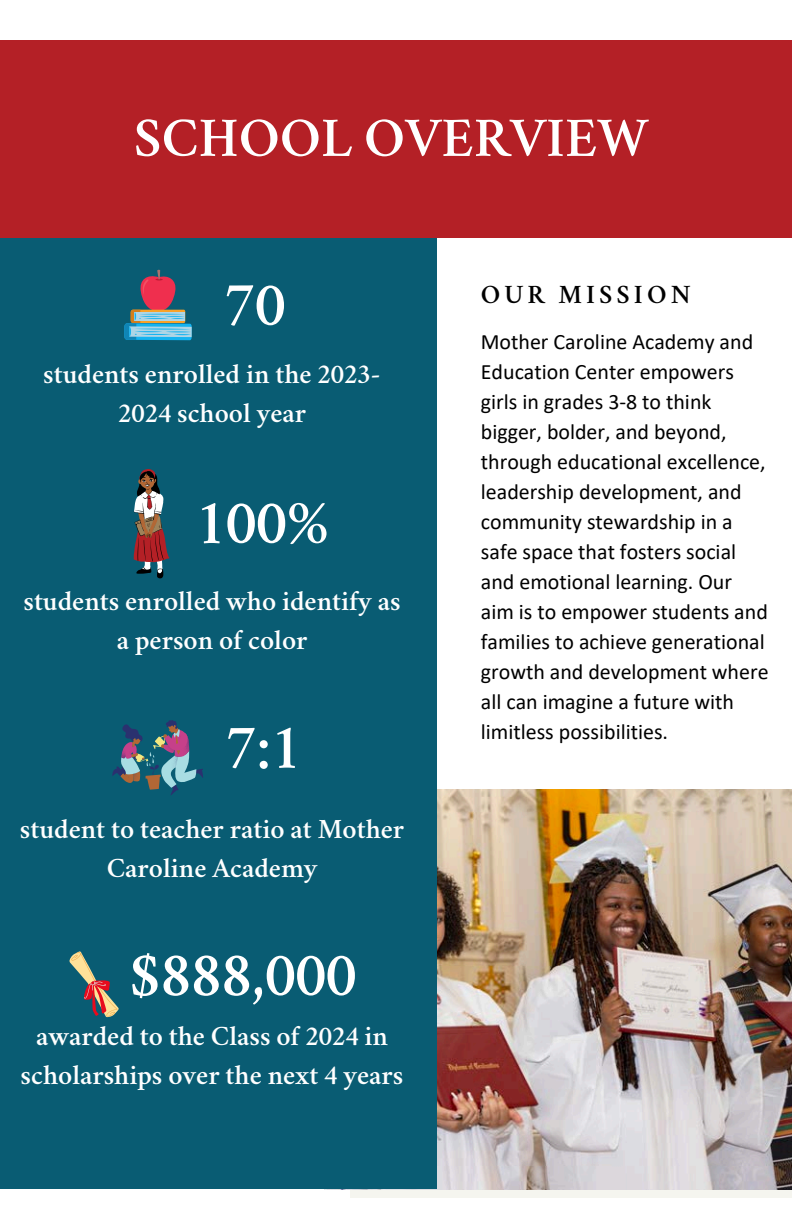
<style>
.page{position:relative;width:792px;height:1224px;background:#fff}
.page>*{position:absolute;margin:0;border:0;box-sizing:border-box;transform-origin:0 0}
.t1{font:600 64px "Crimson";color:#fff}
.t2{font:600 56px "Crimson";color:#fff}
.t3{font:600 28px/39px "Crimson";color:#fff;text-align:center}
.t4{font:600 26.6px "Crimson";letter-spacing:.155em;color:#000}
.t5{font:22px/30px "Calibri";color:#000}
</style>
<div class="page">
<div style="left:0;top:40px;width:792px;height:198px;background:#b42026"></div>
<img style="left:324px;top:788px;width:468px;height:402px">
<div style="left:0;top:238px;width:436px;height:951px;background:#095c73"></div>
<svg style="left:69px;top:951px;width:50px;height:66px"></svg>
<svg style="left:124px;top:270px;width:68px;height:70px"></svg>
<svg style="left:134px;top:469px;width:36px;height:109px"></svg>
<svg style="left:112px;top:720px;width:91px;height:75px"></svg>
<p class="t2" style="left:134px;top:117px;width:516px">SCHOOL OVERVIEW</p>
<p class="t1" style="left:225px;top:280px;width:62px">70</p>
<h1 class="t3" style="left:43px;top:358px;width:339px">students enrolled in the 2023-<br>2024 school year</h1>
<h1 class="t1" style="left:196px;top:498px;width:135px">100%</h1>
<h4 class="t3" style="left:23px;top:585px;width:379px">students enrolled who identify as a person of color</h4>
<h4 class="t1" style="left:226px;top:723px;width:77px">7:1</h4>
<p class="t3" style="left:20px;top:813px;width:386px">student to teacher ratio at Mother<br>Caroline Academy</p>
<p class="t1" style="left:129px;top:951px;width:229px">$888,000</p>
<h1 class="t3" style="left:21px;top:1020px;width:384px">awarded to the Class of 2024 in scholarships over the next 4 years</h1>
<h4 class="t4" style="left:481px;top:284px;width:211px">OUR MISSION</h4>
<p class="t5" style="left:481px;top:328px;width:289px">Mother Caroline Academy and<br>Education Center empowers girls in grades 3-8 to think bigger, bolder, and beyond, through educational excellence, leadership development, and community stewardship in a safe space that fosters social and emotional learning. Our aim is to empower students and families to achieve generational growth and development where all can imagine a future with limitless possibilities.</p>
</div>
